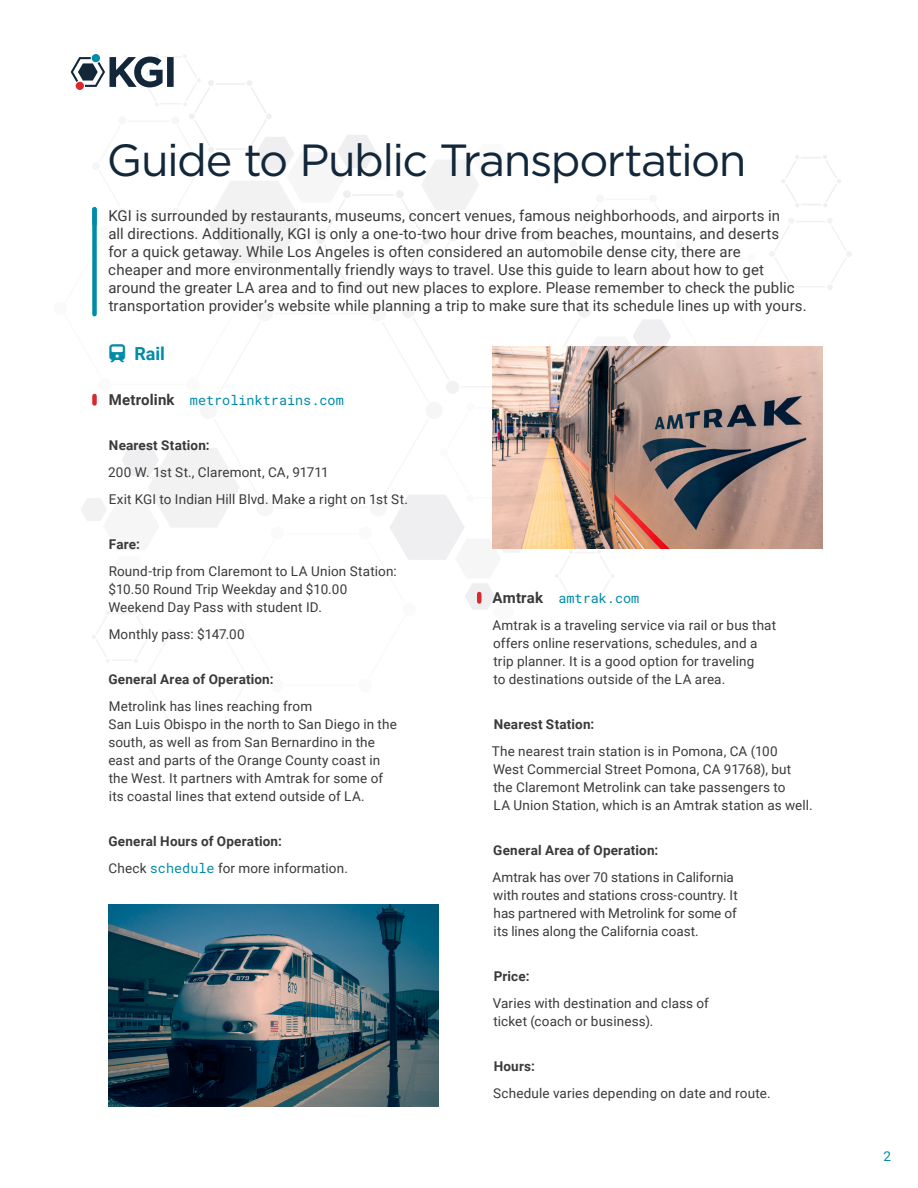
<style>
.page{position:relative;width:918px;height:1188px;background:#fff}
.page>*{position:absolute;margin:0;border:0;box-sizing:border-box;transform-origin:0 0}
.t1{font:45px "Gotham";letter-spacing:-.035em;color:#12273a}
.t2{font:700 18px "Roboto";color:#008ca8}
.t3{font:15px/18px "Roboto";letter-spacing:.005em;color:#393a39}
.t4{font:13.5px/18px "Roboto";letter-spacing:.01em;color:#393a39}
.t5{font:700 13.5px/27px "Roboto";letter-spacing:.015em;color:#393a39}
.t6{font:13.5px "Roboto Mono";color:#008ca8}
.t7{font:13.5px "Roboto";color:#008ca8}
.s1{font-family:"Roboto";font-weight:700;font-size:15px;color:#393a39}
.s2{font-weight:400}
.s3{font-family:"Roboto Mono";font-weight:400;color:#008ca8}
</style>
<div class="page">
<svg style="left:781px;top:155px;width:60px;height:52px"></svg>
<div style="left:166px;top:720px;width:8px;height:8px;background:#f6f6f7;border-radius:50%"></div>
<div style="left:219px;top:720px;width:8px;height:8px;background:#f6f6f7;border-radius:50%"></div>
<hr style="left:176px;top:723px;width:42px;height:1px;background:#dddce0">
<div style="left:774px;top:300px;width:8px;height:8px;background:#fafafb;border-radius:50%"></div>
<div style="left:694px;top:254px;width:8px;height:8px;background:#fafafb;border-radius:50%"></div>
<div style="left:747px;top:254px;width:8px;height:8px;background:#fafafb;border-radius:50%"></div>
<svg style="left:769px;top:218px;width:83px;height:72px"></svg>
<div style="left:54px;top:302px;width:13px;height:13px;background:#fafafb;border-radius:50%"></div>
<img style="left:109px;top:904px;width:330px;height:203px">
<img style="left:697px;top:346px;width:126px;height:203px">
<svg style="left:70px;top:54px;width:627px;height:609px"></svg>
<h1 class="t1" style="left:107px;top:131px;width:641px">Guide to Public Transportation</h1>
<p class="t3" style="left:108px;top:206px;width:700px">KGI is surrounded by restaurants, museums, concert venues, famous neighborhoods, and airports in<br>all directions. Additionally, KGI is only a one-to-two hour drive from beaches, mountains, and deserts<br>for a quick getaway. While Los Angeles is often considered an automobile dense city, there are<br>cheaper and more environmentally friendly ways to travel. Use this guide to learn about how to get around the greater LA area and to find out new places to explore. Please remember to check the public transportation provider’s website while planning a trip to make sure that its schedule lines up with yours.</p>
<h2 class="t2" style="left:110px;top:341px;width:57px">▼■ Rail</h2>
<p class="t6" style="left:109px;top:391px;width:236px"><span class="s1">Metrolink</span> metrolinktrains.com</p>
<p class="t5" style="left:109px;top:431px;width:102px">Nearest Station:</p>
<p class="t4" style="left:108px;top:458px;width:301px;line-height:27px">200 W. 1st St., Claremont, CA, 91711<br>Exit KGI to Indian Hill Blvd. Make a right on 1st St.</p>
<p class="t5" style="left:109px;top:530px;width:33px">Fare:</p>
<p class="t4" style="left:108px;top:562px;width:290px">Round-trip from Claremont to LA Union Station: $10.50 Round Trip Weekday and $10.00<br>Weekend Day Pass with student ID.</p>
<p class="t4" style="left:109px;top:625px;width:138px">Monthly pass: $147.00</p>
<p class="t5" style="left:109px;top:665px;width:167px">General Area of Operation:</p>
<p class="t4" style="left:108px;top:697px;width:290px">Metrolink has lines reaching from<br>San Luis Obispo in the north to San Diego in the south, as well as from San Bernardino in the east and parts of the Orange County coast in the West. It partners with Amtrak for some of its coastal lines that extend outside of LA.</p>
<p class="t5" style="left:108px;top:827px;width:241px">General Hours of Operation:<br><span class="s2">Check</span> <span class="s3">schedule</span> <span class="s2">for more information.</span></p>
<p class="t6" style="left:493px;top:589px;width:148px"><span class="s1">Amtrak</span> amtrak.com</p>
<p class="t4" style="left:492px;top:616px;width:285px">Amtrak is a traveling service via rail or bus that offers online reservations, schedules, and a trip planner. It is a good option for traveling<br>to destinations outside of the LA area.</p>
<p class="t5" style="left:494px;top:710px;width:102px">Nearest Station:</p>
<p class="t4" style="left:492px;top:742px;width:323px">The nearest train station is in Pomona, CA (100<br>West Commercial Street Pomona, CA 91768), but<br>the Claremont Metrolink can take passengers to<br>LA Union Station, which is an Amtrak station as well.</p>
<p class="t5" style="left:493px;top:836px;width:167px">General Area of Operation:</p>
<p class="t4" style="left:492px;top:868px;width:247px">Amtrak has over 70 stations in California with routes and stations cross-country. It has partnered with Metrolink for some of its lines along the California coast.</p>
<p class="t5" style="left:494px;top:962px;width:37px">Price:</p>
<p class="t4" style="left:493px;top:994px;width:218px">Varies with destination and class of ticket (coach or business).</p>
<p class="t5" style="left:494px;top:1052px;width:43px">Hours:</p>
<p class="t4" style="left:493px;top:1084px;width:279px">Schedule varies depending on date and route.</p>
<p class="t7" style="left:883px;top:1147px;width:9px">2</p>
</div>
